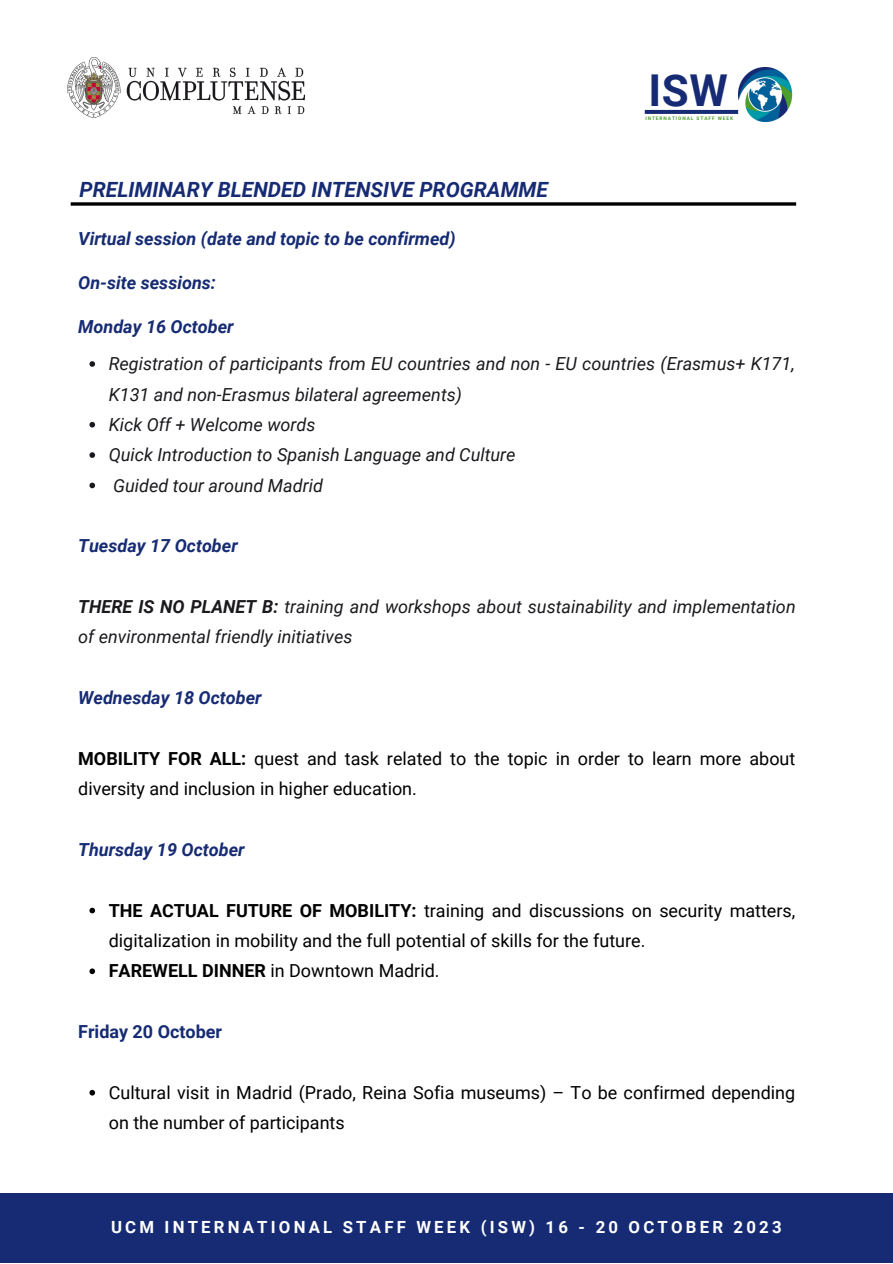
<style>
.page{position:relative;width:893px;height:1264px;background:#fff}
.page>*{position:absolute;margin:0;border:0;box-sizing:border-box;transform-origin:0 0}
.t1{font:700 43.95px "Roboto";color:#162b73}
.t2{font:italic 700 21px "Roboto";color:#162b73}
.t3{font:18px/30.3px "Roboto";color:#000}
.t4{font:italic 18px/30.3px "Roboto";color:#1b191d}
.t5{font:italic 700 18px "Roboto";color:#162b73}
.t6{font:700 18px "Roboto";color:#162b73}
.t7{font:700 16.8px "Roboto";letter-spacing:.19em;color:#fff}
.t8{font:700 4.8px "Roboto";letter-spacing:.19em;color:#4d9d30}
.s1{font-weight:700}
</style>
<div class="page">
<div style="left:0;top:1193px;width:892px;height:69px;background:#162b73"></div>
<svg style="left:71px;top:202px;width:725px;height:4px;background:#272727"></svg>
<img style="left:738px;top:67px;width:55px;height:55px">
<svg style="left:644px;top:110px;width:94px;height:4px"></svg>
<img style="left:67px;top:57px;width:238px;height:61px">
<svg style="left:89px;top:361px;width:6px;height:6px"></svg>
<svg style="left:89px;top:422px;width:6px;height:5px"></svg>
<svg style="left:89px;top:452px;width:6px;height:6px"></svg>
<svg style="left:89px;top:482px;width:6px;height:6px"></svg>
<svg style="left:89px;top:907px;width:6px;height:6px"></svg>
<svg style="left:89px;top:968px;width:6px;height:6px"></svg>
<svg style="left:89px;top:1089px;width:6px;height:6px"></svg>
<p class="t1" style="left:648px;top:65px;width:81px">ISW</p>
<p class="t2" style="left:79px;top:177px;width:470px">PRELIMINARY BLENDED INTENSIVE PROGRAMME</p>
<p class="t5" style="left:78px;top:229px;width:379px">Virtual session (date and topic to be confirmed)</p>
<p class="t5" style="left:78px;top:272px;width:139px">On-site sessions:</p>
<p class="t5" style="left:78px;top:316px;width:157px">Monday 16 October</p>
<p class="t8" style="left:645px;top:115px;width:89px">INTERNATIONAL STAFF WEEK</p>
<p class="t4" style="left:109px;top:349px;width:687px">Registration of participants from EU countries and non - EU countries (Erasmus+ K171,<br>K131 and non-Erasmus bilateral agreements)</p>
<p class="t4" style="left:109px;top:409px;width:208px">Kick Off + Welcome words</p>
<p class="t4" style="left:109px;top:440px;width:408px">Quick Introduction to Spanish Language and Culture</p>
<p class="t4" style="left:113px;top:470px;width:211px">Guided tour around Madrid</p>
<p class="t5" style="left:78px;top:535px;width:161px">Tuesday 17 October</p>
<p class="t4" style="left:78px;top:591px;width:719px"><span class="s1">THERE IS NO PLANET B:</span> training and workshops about sustainability and implementation of environmental friendly initiatives</p>
<p class="t5" style="left:78px;top:687px;width:185px">Wednesday 18 October</p>
<p class="t3" style="left:78px;top:743px;width:718px"><span class="s1">MOBILITY FOR ALL:</span> quest and task related to the topic in order to learn more about diversity and inclusion in higher education.</p>
<p class="t5" style="left:78px;top:839px;width:168px">Thursday 19 October</p>
<p class="t3" style="left:109px;top:895px;width:688px"><span class="s1">THE ACTUAL FUTURE OF MOBILITY:</span> training and discussions on security matters, digitalization in mobility and the full potential of skills for the future.</p>
<p class="t3" style="left:109px;top:956px;width:332px"><span class="s1">FAREWELL DINNER</span> in Downtown Madrid.</p>
<p class="t6" style="left:78px;top:1021px;width:145px">Friday 20 October</p>
<p class="t3" style="left:109px;top:1077px;width:688px">Cultural visit in Madrid (Prado, Reina Sofia museums) – To be confirmed depending on the number of participants</p>
<p class="t7" style="left:111px;top:1217px;width:672px">UCM INTERNATIONAL STAFF WEEK (ISW) 16 - 20 OCTOBER 2023</p>
</div>
